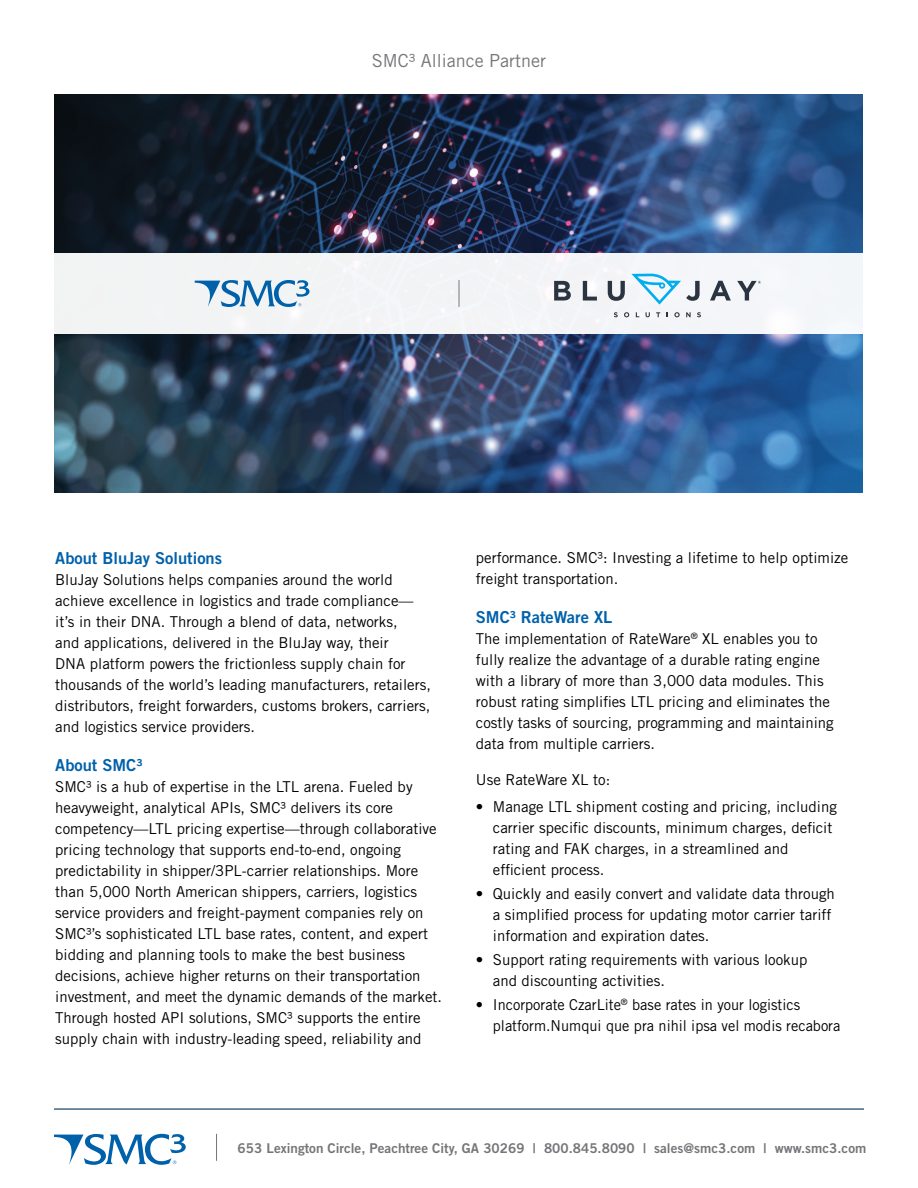
<style>
.page{position:relative;width:918px;height:1188px;background:#fff}
.page>*{position:absolute;margin:0;border:0;box-sizing:border-box;transform-origin:0 0}
.t1{font:18px "Trade Gothic LT Std";color:#757679}
.t2{font:16.5px "Trade Gothic LT Std Bd 2";color:#0061ab}
.t3{font:15px/21px "Trade Gothic LT Std";color:#000}
.t4{font:13.5px "Trade Gothic LT Std Bd 2";color:#757679}
</style>
<div class="page">
<img style="left:54px;top:94px;width:809px;height:398px">
<hr style="left:54px;top:1108px;width:810px;height:2px;background:#00355f">
<svg style="left:216px;top:1134px;width:1px;height:27px"></svg>
<svg style="left:54px;top:1134px;width:132px;height:31px"></svg>
<div style="left:54px;top:253px;width:810px;height:81px;background:#f3f4f5"></div>
<svg style="left:459px;top:280px;width:1px;height:27px"></svg>
<svg style="left:195px;top:280px;width:115px;height:27px"></svg>
<svg style="left:554px;top:281px;width:17px;height:20px"></svg>
<svg style="left:583px;top:281px;width:14px;height:20px"></svg>
<svg style="left:608px;top:281px;width:17px;height:20px"></svg>
<svg style="left:710px;top:281px;width:21px;height:20px"></svg>
<svg style="left:631px;top:274px;width:69px;height:31px"></svg>
<svg style="left:614px;top:312px;width:4px;height:5px"></svg>
<svg style="left:624px;top:312px;width:5px;height:5px"></svg>
<svg style="left:646px;top:312px;width:4px;height:5px"></svg>
<svg style="left:656px;top:312px;width:4px;height:5px"></svg>
<svg style="left:674px;top:312px;width:6px;height:5px"></svg>
<svg style="left:686px;top:312px;width:5px;height:5px"></svg>
<svg style="left:697px;top:312px;width:4px;height:5px"></svg>
<svg style="left:737px;top:281px;width:24px;height:20px"></svg>
<p class="t1" style="left:372px;top:50px;width:176px">SMC³ Alliance Partner</p>
<p class="t2" style="left:55px;top:548px;width:168px">About BluJay Solutions</p>
<p class="t3" style="left:55px;top:569px;width:377px">BluJay Solutions helps companies around the world achieve excellence in logistics and trade compliance— it’s in their DNA. Through a blend of data, networks,<br>and applications, delivered in the BluJay way, their<br>DNA platform powers the frictionless supply chain for thousands of the world’s leading manufacturers, retailers, distributors, freight forwarders, customs brokers, carriers, and logistics service providers.</p>
<p class="t2" style="left:55px;top:755px;width:89px">About SMC³</p>
<p class="t3" style="left:55px;top:776px;width:388px">SMC³ is a hub of expertise in the LTL arena. Fueled by heavyweight, analytical APIs, SMC³ delivers its core competency—LTL pricing expertise—through collaborative pricing technology that supports end-to-end, ongoing predictability in shipper/3PL-carrier relationships. More than 5,000 North American shippers, carriers, logistics service providers and freight-payment companies rely on SMC³’s sophisticated LTL base rates, content, and expert bidding and planning tools to make the best business decisions, achieve higher returns on their transportation investment, and meet the dynamic demands of the market.<br>Through hosted API solutions, SMC³ supports the entire supply chain with industry-leading speed, reliability and</p>
<p class="t3" style="left:476px;top:547px;width:374px">performance. SMC³: Investing a lifetime to help optimize freight transportation.</p>
<p class="t2" style="left:476px;top:607px;width:138px">SMC³ RateWare XL</p>
<p class="t3" style="left:476px;top:628px;width:359px">The implementation of RateWare<sup>®</sup> XL enables you to fully realize the advantage of a durable rating engine with a library of more than 3,000 data modules. This robust rating simplifies LTL pricing and eliminates the costly tasks of sourcing, programming and maintaining data from multiple carriers.</p>
<p class="t3" style="left:476px;top:769px;width:136px">Use RateWare XL to:</p>
<p class="t3" style="left:493px;top:796px;width:346px;text-indent:-17px">• Manage LTL shipment costing and pricing, including carrier specific discounts, minimum charges, deficit rating and FAK charges, in a streamlined and efficient process.</p>
<p class="t3" style="left:493px;top:883px;width:344px;text-indent:-17px">• Quickly and easily convert and validate data through a simplified process for updating motor carrier tariff information and expiration dates.</p>
<p class="t3" style="left:493px;top:949px;width:316px;text-indent:-17px">• Support rating requirements with various lookup and discounting activities.</p>
<p class="t3" style="left:493px;top:994px;width:349px;text-indent:-17px">• Incorporate CzarLite<sup>®</sup> base rates in your logistics platform.Numqui que pra nihil ipsa vel modis recabora</p>
<p class="t4" style="left:238px;top:1139px;width:630px">653 Lexington Circle, Peachtree City, GA 30269 | 800.845.8090 | sales@smc3.com | www.smc3.com</p>
</div>
